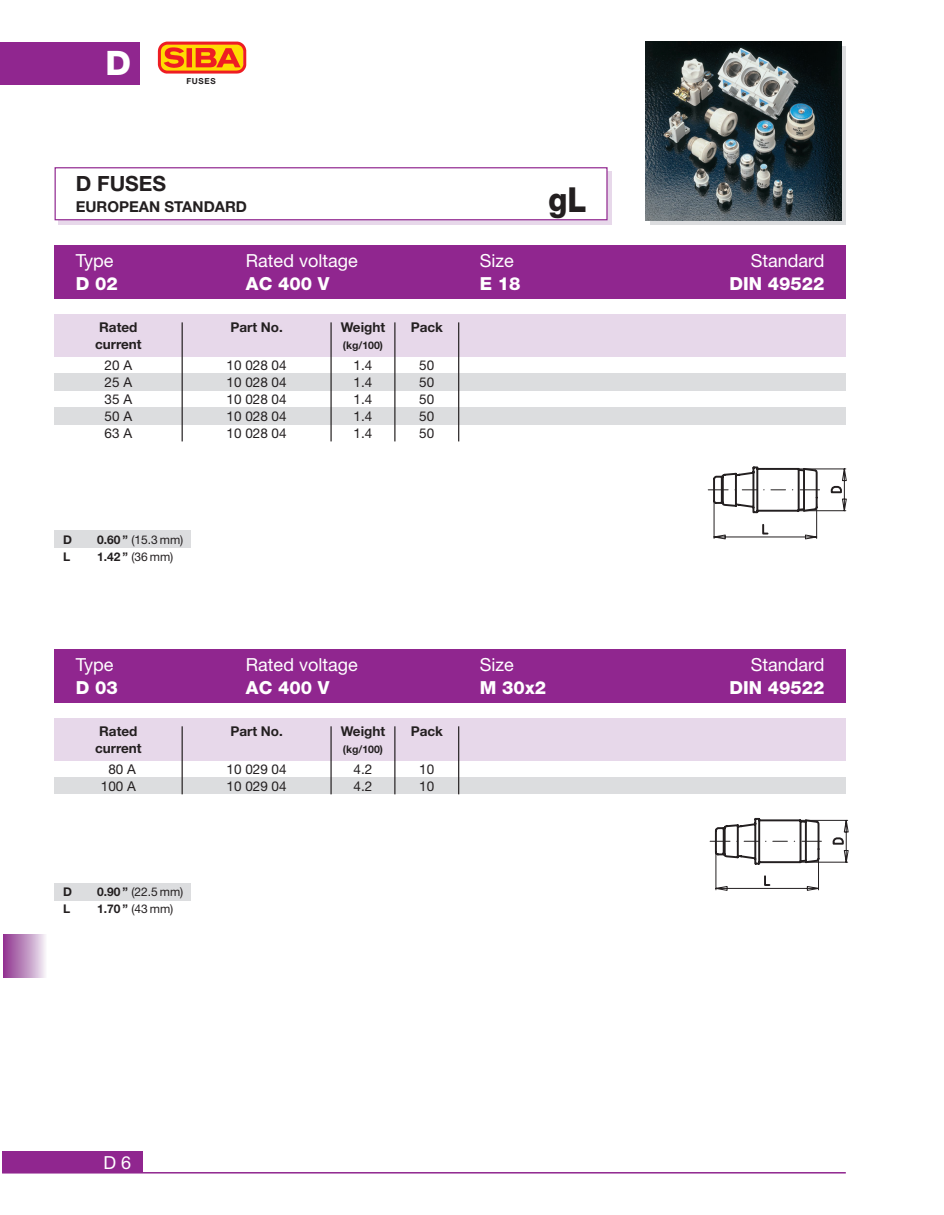
<style>
.page{position:relative;width:944px;height:1215px;background:#fff}
.page>*{position:absolute;margin:0;border:0;box-sizing:border-box;transform-origin:0 0}
.t1{font:800 34.5px "Helvetica Neue";color:#231f20;scale:.9 1}
.t2{font:800 33.75px "Helvetica Neue";color:#fff}
.t3{font:700 21px "Helvetica Neue";color:#231f20}
.t4{font:18px "Helvetica Neue";color:#fff}
.t5{font:800 18px "Helvetica Neue";color:#fff}
.t6{font:700 15px "Helvetica Neue";color:#231f20}
.t7{font:13.5px "Helvetica Neue";color:#231f20}
.t8{font:700 13.5px "Helvetica Neue";color:#231f20}
.t9{font:12px "Helvetica Neue";color:#231f20}
.t10{font:700 12px "Helvetica Neue";color:#231f20}
.t11{font:700 10.5px "Helvetica Neue";color:#231f20}
.t12{font:700 8.25px "Helvetica Neue";letter-spacing:.085em;color:#231f20}
.s1{font-weight:700}
</style>
<div class="page">
<div style="left:0;top:42px;width:140px;height:42px;background:#90268f"></div>
<div style="left:2px;top:1152px;width:140px;height:21px;background:#90268f"></div>
<hr style="left:2px;top:1172px;width:843px;height:2px;background:#90268f">
<img style="left:157px;top:41px;width:90px;height:33px">
<svg style="left:650px;top:46px;width:195px;height:179px;background:#b8bbbd"></svg>
<div style="left:55px;top:314px;width:790px;height:42px;background:#e7d8ea"></div>
<div style="left:55px;top:373px;width:790px;height:17px;background:#dcdddf"></div>
<div style="left:55px;top:407px;width:790px;height:17px;background:#dcdddf"></div>
<div style="left:55px;top:246px;width:790px;height:53px;background:#90268f"></div>
<hr style="left:181px;top:322px;width:2px;height:119px;background:#231f20">
<hr style="left:330px;top:322px;width:2px;height:119px;background:#231f20">
<hr style="left:394px;top:322px;width:1px;height:119px;background:#231f20">
<hr style="left:458px;top:322px;width:1px;height:119px;background:#231f20">
<svg style="left:708px;top:466px;width:139px;height:74px"></svg>
<div style="left:55px;top:531px;width:136px;height:17px;background:#dcdddf"></div>
<svg style="left:59px;top:171px;width:553px;height:54px;background:#e0cae3"></svg>
<div style="left:55px;top:168px;width:552px;height:52px;background:#fff"></div>
<div style="left:55px;top:167px;width:552px;height:53px;border:1px solid #90268f"></div>
<img style="left:646px;top:42px;width:195px;height:178px">
<div style="left:55px;top:718px;width:790px;height:42px;background:#e7d8ea"></div>
<div style="left:55px;top:777px;width:790px;height:17px;background:#dcdddf"></div>
<div style="left:55px;top:650px;width:790px;height:53px;background:#90268f"></div>
<hr style="left:181px;top:726px;width:2px;height:68px;background:#231f20">
<hr style="left:330px;top:726px;width:1px;height:68px;background:#231f20">
<hr style="left:394px;top:726px;width:1px;height:68px;background:#231f20">
<hr style="left:458px;top:726px;width:1px;height:68px;background:#231f20">
<svg style="left:710px;top:817px;width:139px;height:74px"></svg>
<div style="left:55px;top:884px;width:136px;height:17px;background:#dcdddf"></div>
<hr style="left:3px;top:935px;width:1px;height:42px;background:#932e91">
<hr style="left:4px;top:935px;width:1px;height:42px;background:#953393">
<hr style="left:5px;top:935px;width:1px;height:42px;background:#963995">
<hr style="left:6px;top:935px;width:1px;height:42px;background:#993f97">
<hr style="left:7px;top:935px;width:1px;height:42px;background:#9b4499">
<hr style="left:8px;top:935px;width:1px;height:42px;background:#9c489b">
<hr style="left:9px;top:935px;width:1px;height:42px;background:#9e4d9d">
<hr style="left:10px;top:935px;width:1px;height:42px;background:#9f519f">
<hr style="left:11px;top:935px;width:1px;height:42px;background:#a156a2">
<hr style="left:12px;top:935px;width:1px;height:42px;background:#a35ba4">
<hr style="left:13px;top:935px;width:1px;height:42px;background:#a55fa6">
<hr style="left:14px;top:935px;width:1px;height:42px;background:#a763a8">
<hr style="left:15px;top:935px;width:1px;height:42px;background:#a967aa">
<hr style="left:16px;top:935px;width:1px;height:42px;background:#ab6bac">
<hr style="left:17px;top:935px;width:1px;height:42px;background:#ad6fae">
<hr style="left:18px;top:935px;width:1px;height:42px;background:#af74b0">
<hr style="left:19px;top:935px;width:1px;height:42px;background:#b277b2">
<hr style="left:20px;top:935px;width:1px;height:42px;background:#b47cb5">
<hr style="left:21px;top:935px;width:1px;height:42px;background:#b680b8">
<hr style="left:22px;top:935px;width:1px;height:42px;background:#b783ba">
<hr style="left:23px;top:935px;width:1px;height:42px;background:#ba88bc">
<hr style="left:24px;top:935px;width:1px;height:42px;background:#bd8cbf">
<hr style="left:25px;top:935px;width:1px;height:42px;background:#bf90c1">
<hr style="left:26px;top:935px;width:1px;height:42px;background:#c194c3">
<hr style="left:27px;top:935px;width:1px;height:42px;background:#c399c6">
<hr style="left:28px;top:935px;width:1px;height:42px;background:#c59dc8">
<hr style="left:29px;top:935px;width:1px;height:42px;background:#c8a1ca">
<hr style="left:30px;top:935px;width:1px;height:42px;background:#caa6cd">
<hr style="left:31px;top:935px;width:1px;height:42px;background:#cdabd0">
<hr style="left:32px;top:935px;width:1px;height:42px;background:#d0b0d3">
<hr style="left:33px;top:935px;width:1px;height:42px;background:#d2b4d5">
<hr style="left:34px;top:935px;width:1px;height:42px;background:#d5b9d8">
<hr style="left:35px;top:935px;width:1px;height:42px;background:#d8bfdb">
<hr style="left:36px;top:935px;width:1px;height:42px;background:#dbc3de">
<hr style="left:37px;top:935px;width:1px;height:42px;background:#dec9e1">
<hr style="left:38px;top:935px;width:1px;height:42px;background:#e1cee4">
<hr style="left:39px;top:935px;width:1px;height:42px;background:#e4d3e7">
<hr style="left:40px;top:935px;width:1px;height:42px;background:#e7d8ea">
<hr style="left:41px;top:935px;width:1px;height:42px;background:#ebdeed">
<hr style="left:42px;top:935px;width:1px;height:42px;background:#ede2ef">
<hr style="left:43px;top:935px;width:1px;height:42px;background:#f2e9f3">
<hr style="left:44px;top:935px;width:1px;height:42px;background:#f5eff6">
<hr style="left:45px;top:935px;width:1px;height:42px;background:#f8f4f9">
<hr style="left:46px;top:935px;width:1px;height:42px;background:#f9f7fa">
<h2 class="t2" style="left:105px;top:51px;width:27px">D</h2>
<p class="t12" style="left:186px;top:78px;width:31px">FUSES</p>
<h3 class="t3" style="left:76px;top:176px;width:92px">D FUSES</h3>
<p class="t6" style="left:76px;top:201px;width:173px">EUROPEAN STANDARD</p>
<h1 class="t1" style="left:548px;top:187px;width:44px">gL</h1>
<h3 class="t4" style="left:76px;top:254px;width:39px">Type</h3>
<h3 class="t4" style="left:246px;top:254px;width:113px">Rated voltage</h3>
<h3 class="t4" style="left:480px;top:254px;width:35px">Size</h3>
<h3 class="t4" style="left:750px;top:254px;width:75px">Standard</h3>
<h3 class="t5" style="left:76px;top:277px;width:44px">D 02</h3>
<h3 class="t5" style="left:246px;top:277px;width:85px">AC 400 V</h3>
<h3 class="t5" style="left:480px;top:277px;width:42px">E 18</h3>
<h3 class="t5" style="left:729px;top:277px;width:97px">DIN 49522</h3>
<p class="t8" style="left:99px;top:322px;width:40px">Rated</p>
<p class="t8" style="left:230px;top:322px;width:54px">Part No.</p>
<p class="t8" style="left:341px;top:322px;width:46px">Weight</p>
<p class="t8" style="left:410px;top:322px;width:34px">Pack</p>
<p class="t8" style="left:95px;top:339px;width:48px">current</p>
<p class="t11" style="left:343px;top:342px;width:42px">(kg/100)</p>
<p class="t7" style="left:105px;top:361px;width:29px">20 A</p>
<p class="t7" style="left:226px;top:361px;width:62px">10 028 04</p>
<p class="t7" style="left:353px;top:361px;width:20px">1.4</p>
<p class="t7" style="left:419px;top:361px;width:17px">50</p>
<p class="t7" style="left:105px;top:378px;width:29px">25 A</p>
<p class="t7" style="left:226px;top:378px;width:62px">10 028 04</p>
<p class="t7" style="left:353px;top:378px;width:20px">1.4</p>
<p class="t7" style="left:419px;top:378px;width:17px">50</p>
<p class="t7" style="left:105px;top:395px;width:29px">35 A</p>
<p class="t7" style="left:226px;top:395px;width:62px">10 028 04</p>
<p class="t7" style="left:353px;top:395px;width:20px">1.4</p>
<p class="t7" style="left:419px;top:395px;width:17px">50</p>
<p class="t7" style="left:105px;top:412px;width:29px">50 A</p>
<p class="t7" style="left:226px;top:412px;width:62px">10 028 04</p>
<p class="t7" style="left:353px;top:412px;width:20px">1.4</p>
<p class="t7" style="left:419px;top:412px;width:17px">50</p>
<p class="t7" style="left:105px;top:429px;width:29px">63 A</p>
<p class="t7" style="left:226px;top:429px;width:62px">10 028 04</p>
<p class="t7" style="left:353px;top:429px;width:20px">1.4</p>
<p class="t7" style="left:419px;top:429px;width:17px">50</p>
<p class="t10" style="left:63px;top:535px;width:10px">D</p>
<p class="t9" style="left:97px;top:535px;width:88px"><span class="s1">0.60 ”</span> (15.3 mm)</p>
<p class="t10" style="left:63px;top:552px;width:9px">L</p>
<p class="t9" style="left:97px;top:552px;width:78px"><span class="s1">1.42 ”</span> (36 mm)</p>
<h3 class="t4" style="left:76px;top:658px;width:39px">Type</h3>
<h3 class="t4" style="left:246px;top:658px;width:113px">Rated voltage</h3>
<h3 class="t4" style="left:480px;top:658px;width:35px">Size</h3>
<h3 class="t4" style="left:750px;top:658px;width:75px">Standard</h3>
<h3 class="t5" style="left:76px;top:681px;width:44px">D 03</h3>
<h3 class="t5" style="left:246px;top:681px;width:85px">AC 400 V</h3>
<h3 class="t5" style="left:480px;top:681px;width:68px">M 30x2</h3>
<h3 class="t5" style="left:729px;top:681px;width:97px">DIN 49522</h3>
<p class="t8" style="left:99px;top:726px;width:40px">Rated</p>
<p class="t8" style="left:230px;top:726px;width:54px">Part No.</p>
<p class="t8" style="left:341px;top:726px;width:46px">Weight</p>
<p class="t8" style="left:410px;top:726px;width:34px">Pack</p>
<p class="t8" style="left:95px;top:743px;width:48px">current</p>
<p class="t11" style="left:343px;top:745px;width:42px">(kg/100)</p>
<p class="t7" style="left:108px;top:765px;width:29px">80 A</p>
<p class="t7" style="left:226px;top:765px;width:62px">10 029 04</p>
<p class="t7" style="left:353px;top:765px;width:20px">4.2</p>
<p class="t7" style="left:419px;top:765px;width:17px">10</p>
<p class="t7" style="left:101px;top:782px;width:37px">100 A</p>
<p class="t7" style="left:226px;top:782px;width:62px">10 029 04</p>
<p class="t7" style="left:353px;top:782px;width:20px">4.2</p>
<p class="t7" style="left:419px;top:782px;width:17px">10</p>
<p class="t10" style="left:63px;top:888px;width:10px">D</p>
<p class="t9" style="left:97px;top:888px;width:88px"><span class="s1">0.90 ”</span> (22.5 mm)</p>
<p class="t10" style="left:63px;top:905px;width:9px">L</p>
<p class="t9" style="left:97px;top:905px;width:78px"><span class="s1">1.70 ”</span> (43 mm)</p>
<h3 class="t4" style="left:103px;top:1156px;width:29px">D 6</h3>
</div>
